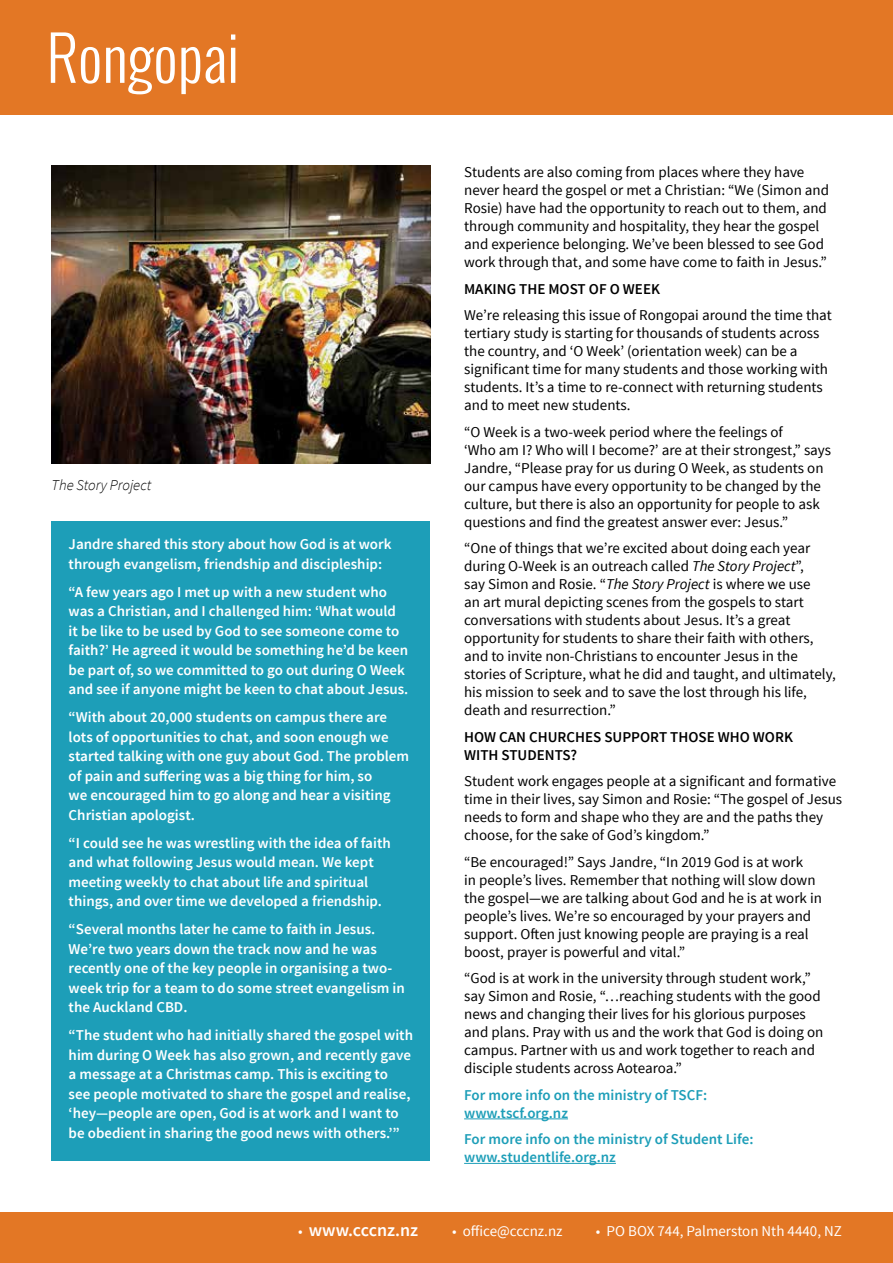
<style>
.page{position:relative;width:893px;height:1263px;background:#fff}
.page>*{position:absolute;margin:0;border:0;box-sizing:border-box;transform-origin:0 0}
.t1{font:300 60px "Oswald";color:#fff}
.t2{font:600 18px "Source Sans Pro";color:#fff}
.t3{font:15px/18px "Source Sans Pro";color:#000}
.t4{font:600 15px/19.5px "Source Sans Pro";color:#fff}
.t5{font:600 15px/18px "Source Sans Pro";color:#1d9eb8}
.t6{font:600 15px/18px "Source Sans Pro";color:#000}
.t7{font:15px "Source Sans Pro";color:#fff}
.t8{font:italic 300 15px "Source Sans Pro";color:#000}
.s1{font-style:italic}
.s2{font-weight:400;font-size:15px}
</style>
<div class="page">
<div style="left:0;top:0;width:893px;height:115px;background:#e37725"></div>
<div style="left:0;top:1212px;width:893px;height:51px;background:#e37725"></div>
<div style="left:52px;top:521px;width:378px;height:639px;background:#1d9eb8"></div>
<img style="left:52px;top:166px;width:378px;height:297px">
<hr style="left:464px;top:1118px;width:104px;height:1px;background:#1d9eb8">
<hr style="left:464px;top:1163px;width:152px;height:1px;background:#1d9eb8">
<h1 class="t1" style="left:47px;top:14px;width:194px">Rongopai</h1>
<p class="t8" style="left:52px;top:476px;width:101px">The Story Project</p>
<p class="t4" style="left:69px;top:535px;width:324px">Jandre shared this story about how God is at work through evangelism, friendship and discipleship:</p>
<p class="t4" style="left:69px;top:582px;width:341px">“A few years ago I met up with a new student who was a Christian, and I challenged him: ‘What would it be like to be used by God to see someone come to faith?’ He agreed it would be something he’d be keen be part of, so we committed to go out during O Week and see if anyone might be keen to chat about Jesus.</p>
<p class="t4" style="left:69px;top:708px;width:342px">“With about 20,000 students on campus there are lots of opportunities to chat, and soon enough we started talking with one guy about God. The problem of pain and suffering was a big thing for him, so<br>we encouraged him to go along and hear a visiting Christian apologist.</p>
<p class="t4" style="left:69px;top:833px;width:324px">“I could see he was wrestling with the idea of faith and what following Jesus would mean. We kept meeting weekly to chat about life and spiritual things, and over time we developed a friendship.</p>
<p class="t4" style="left:69px;top:920px;width:338px">“Several months later he came to faith in Jesus.<br>We’re two years down the track now and he was recently one of the key people in organising a two&shy;week trip for a team to do some street evangelism in the Auckland CBD.</p>
<p class="t4" style="left:69px;top:1026px;width:346px">“The student who had initially shared the gospel with him during O Week has also grown, and recently gave a message at a Christmas camp. This is exciting to see people motivated to share the gospel and realise, ‘hey—people are open, God is at work and I want to be obedient in sharing the good news with others.’”</p>
<p class="t3" style="left:464px;top:163px;width:366px">Students are also coming from places where they have never heard the gospel or met a Christian: “We (Simon and Rosie) have had the opportunity to reach out to them, and through community and hospitality, they hear the gospel and experience belonging. We’ve been blessed to see God work through that, and some have come to faith in Jesus.”</p>
<p class="t6" style="left:464px;top:280px;width:197px">MAKING THE MOST OF O WEEK</p>
<p class="t3" style="left:464px;top:306px;width:369px">We’re releasing this issue of Rongopai around the time that tertiary study is starting for thousands of students across the country, and ‘O Week’ (orientation week) can be a significant time for many students and those working with students. It’s a time to re-connect with returning students and to meet new students.</p>
<p class="t3" style="left:464px;top:423px;width:369px">“O Week is a two-week period where the feelings of<br>‘Who am I? Who will I become?’ are at their strongest,” says Jandre, “Please pray for us during O Week, as students on our campus have every opportunity to be changed by the culture, but there is also an opportunity for people to ask questions and find the greatest answer ever: Jesus.”</p>
<p class="t3" style="left:464px;top:539px;width:373px">“One of things that we’re excited about doing each year during O-Week is an outreach called <span class="s1">The Story Project</span>”,<br>say Simon and Rosie. “<span class="s1">The Story Project</span> is where we use<br>an art mural depicting scenes from the gospels to start conversations with students about Jesus. It’s a great opportunity for students to share their faith with others, and to invite non-Christians to encounter Jesus in the stories of Scripture, what he did and taught, and ultimately, his mission to seek and to save the lost through his life, death and resurrection.”</p>
<p class="t6" style="left:464px;top:728px;width:330px">HOW CAN CHURCHES SUPPORT THOSE WHO WORK<br>WITH STUDENTS?</p>
<p class="t3" style="left:464px;top:772px;width:380px">Student work engages people at a significant and formative time in their lives, say Simon and Rosie: “The gospel of Jesus needs to form and shape who they are and the paths they choose, for the sake of God’s kingdom.”</p>
<p class="t3" style="left:464px;top:853px;width:359px">“Be encouraged!” Says Jandre, “In 2019 God is at work<br>in people’s lives. Remember that nothing will slow down the gospel—we are talking about God and he is at work in people’s lives. We’re so encouraged by your prayers and support. Often just knowing people are praying is a real boost, prayer is powerful and vital.”</p>
<p class="t3" style="left:464px;top:969px;width:361px">“God is at work in the university through student work,” say Simon and Rosie, “…reaching students with the good news and changing their lives for his glorious purposes and plans. Pray with us and the work that God is doing on campus. Partner with us and work together to reach and disciple students across Aotearoa.”</p>
<p class="t5" style="left:464px;top:1086px;width:245px">For more info on the ministry of TSCF: www.tscf.org.nz</p>
<p class="t5" style="left:464px;top:1131px;width:291px">For more info on the ministry of Student Life: www.studentlife.org.nz</p>
<p class="t2" style="left:298px;top:1219px;width:121px"><span class="s2">•</span> www.cccnz.nz</p>
<p class="t7" style="left:452px;top:1222px;width:112px">• office@cccnz.nz</p>
<p class="t7" style="left:596px;top:1222px;width:247px">• PO BOX 744, Palmerston Nth 4440, NZ</p>
</div>
